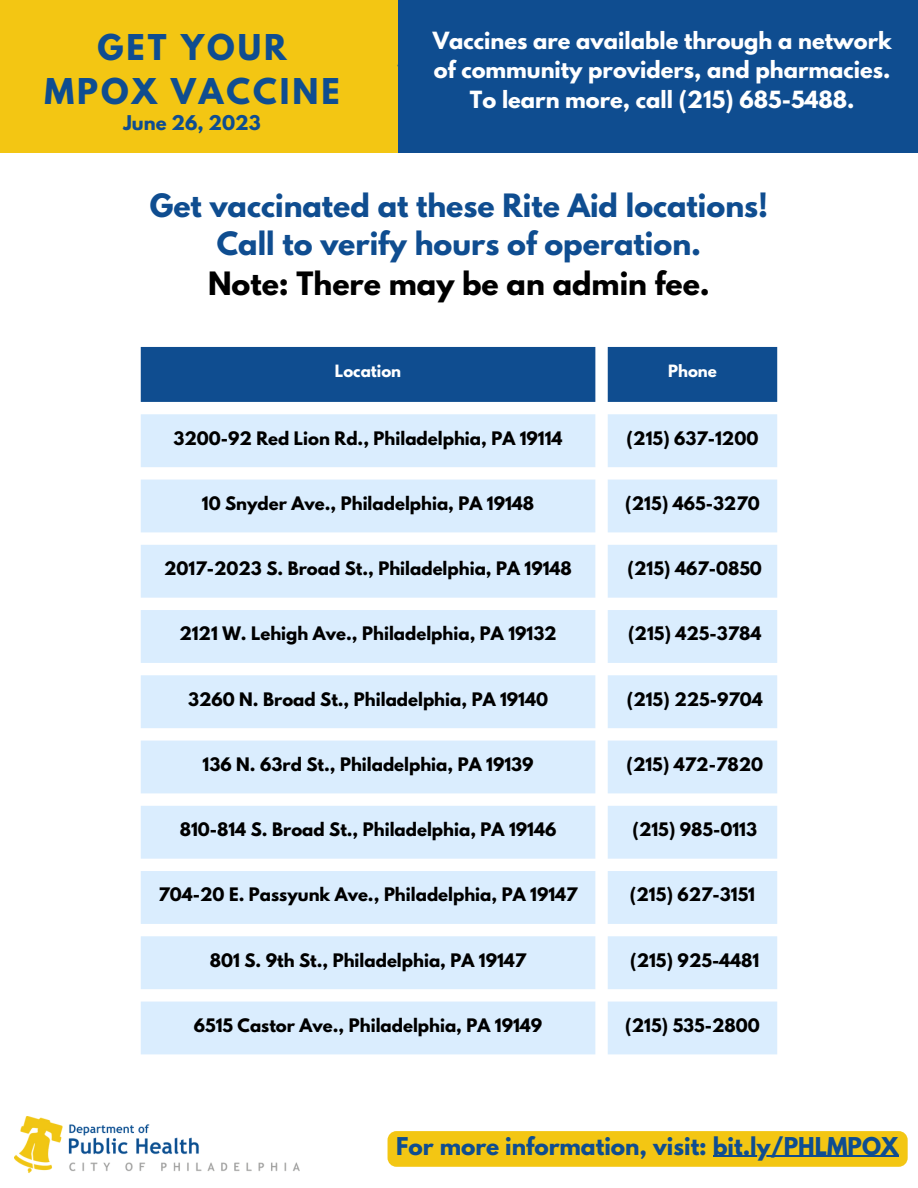
<style>
.page{position:relative;width:918px;height:1188px;background:#fff}
.page>*{position:absolute;margin:0;border:0;box-sizing:border-box;transform-origin:0 0}
.t1{font:700 31.5px/43.8px "League Spartan";letter-spacing:.095em;color:#0f4d90;text-align:center}
.t2{font:700 28.5px/38.7px "League Spartan";color:#0f4d90;text-align:center}
.t3{font:700 28.5px "League Spartan";color:#000}
.t4{font:700 21.75px "League Spartan";color:#0f4d90}
.t5{font:700 21px/29.2px "League Spartan";color:#fff;text-align:center}
.t6{font:700 18px "League Spartan";color:#0f4d90}
.t7{font:700 16.5px "League Spartan";color:#000}
.t8{font:700 15px "League Spartan";color:#fff}
</style>
<div class="page">
<div style="left:0;top:0;width:398px;height:152px;background:#f3c613"></div>
<div style="left:398px;top:0;width:520px;height:152px;background:#0f4d90"></div>
<div style="left:141px;top:347px;width:636px;height:55px;background:#0f4d90"></div>
<svg style="left:141px;top:414px;width:636px;height:640px;fill:#daedfe"></svg>
<img style="left:14px;top:1117px;width:286px;height:56px">
<div style="left:388px;top:1131px;width:520px;height:36px;background:#f3c613;border-radius:9px"></div>
<hr style="left:713px;top:1156px;width:185px;height:1px;background:#0f4d90">
<p class="t1" style="left:45px;top:30px;width:297px">GET YOUR<br>MPOX VACCINE</p>
<p class="t5" style="left:433px;top:29px;width:460px">Vaccines are available through a network of community providers, and pharmacies.<br>To learn more, call (215) 685-5488.</p>
<p class="t6" style="left:124px;top:113px;width:139px">June 26, 2023</p>
<p class="t2" style="left:150px;top:189px;width:620px">Get vaccinated at these Rite Aid locations!<br>Call to verify hours of operation.</p>
<p class="t3" style="left:208px;top:269px;width:503px">Note: There may be an admin fee.</p>
<p class="t8" style="left:335px;top:364px;width:68px">Location</p>
<p class="t8" style="left:668px;top:364px;width:50px">Phone</p>
<p class="t7" style="left:174px;top:430px;width:391px">3200-92 Red Lion Rd., Philadelphia, PA 19114</p>
<p class="t7" style="left:627px;top:430px;width:133px">(215) 637-1200</p>
<p class="t7" style="left:202px;top:495px;width:334px">10 Snyder Ave., Philadelphia, PA 19148</p>
<p class="t7" style="left:625px;top:495px;width:136px">(215) 465-3270</p>
<p class="t7" style="left:164px;top:560px;width:409px">2017-2023 S. Broad St., Philadelphia, PA 19148</p>
<p class="t7" style="left:628px;top:560px;width:136px">(215) 467-0850</p>
<p class="t7" style="left:179px;top:626px;width:379px">2121 W. Lehigh Ave., Philadelphia, PA 19132</p>
<p class="t7" style="left:628px;top:626px;width:135px">(215) 425-3784</p>
<p class="t7" style="left:188px;top:691px;width:361px">3260 N. Broad St., Philadelphia, PA 19140</p>
<p class="t7" style="left:627px;top:691px;width:137px">(215) 225-9704</p>
<p class="t7" style="left:203px;top:756px;width:332px">136 N. 63rd St., Philadelphia, PA 19139</p>
<p class="t7" style="left:626px;top:756px;width:138px">(215) 472-7820</p>
<p class="t7" style="left:180px;top:821px;width:378px">810-814 S. Broad St., Philadelphia, PA 19146</p>
<p class="t7" style="left:632px;top:821px;width:126px">(215) 985-0113</p>
<p class="t7" style="left:159px;top:887px;width:420px">704-20 E. Passyunk Ave., Philadelphia, PA 19147</p>
<p class="t7" style="left:630px;top:887px;width:127px">(215) 627-3151</p>
<p class="t7" style="left:210px;top:952px;width:318px">801 S. 9th St., Philadelphia, PA 19147</p>
<p class="t7" style="left:630px;top:952px;width:131px">(215) 925-4481</p>
<p class="t7" style="left:194px;top:1017px;width:350px">6515 Castor Ave., Philadelphia, PA 19149</p>
<p class="t7" style="left:625px;top:1017px;width:136px">(215) 535-2800</p>
<p class="t4" style="left:396px;top:1135px;width:504px">For more information, visit: bit.ly/PHLMPOX</p>
</div>
